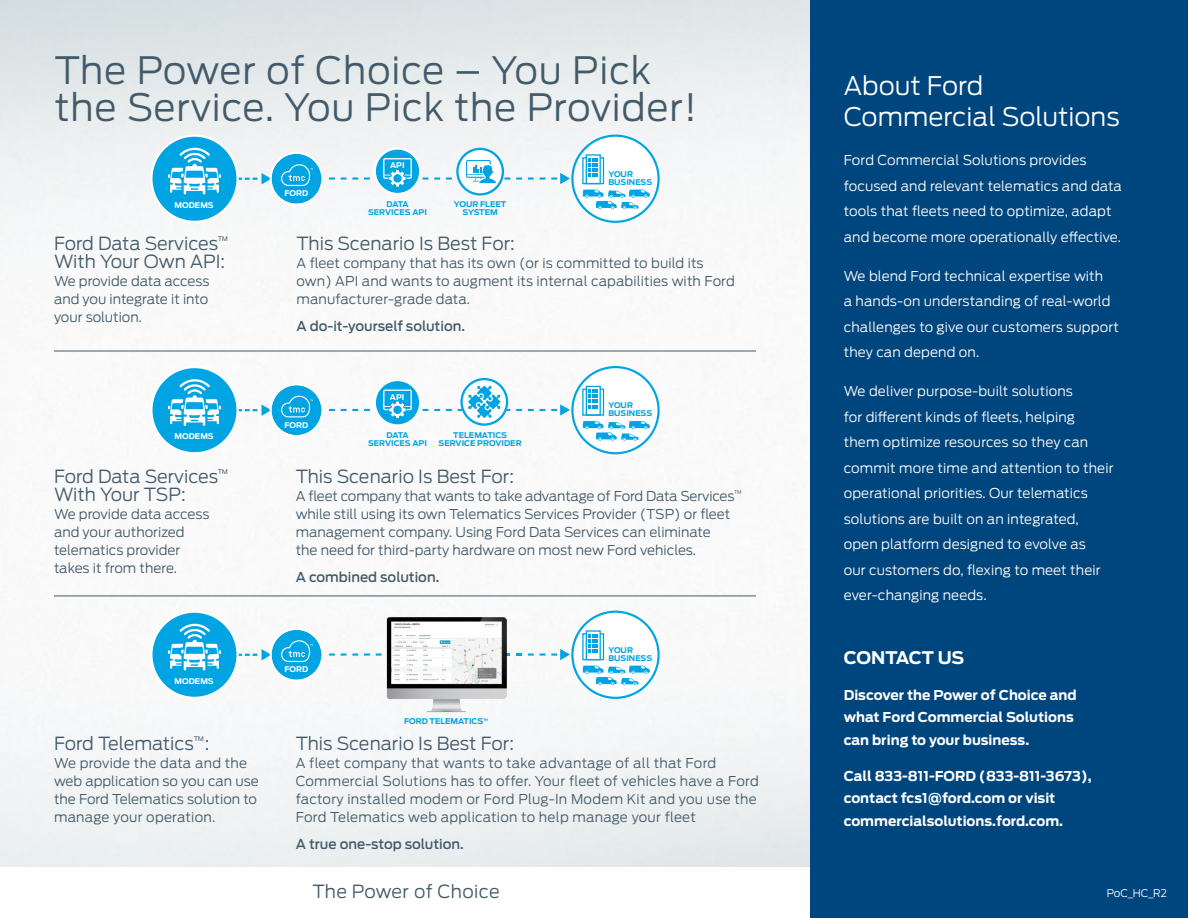
<style>
.page{position:relative;width:1188px;height:918px;background:#fff}
.page>*{position:absolute;margin:0;border:0;box-sizing:border-box;transform-origin:0 0}
.t1{font:300 37.5px/37.5px "Ford Antenna";letter-spacing:.02em;color:#425a69}
.t2{font:300 25.5px/30.6px "Ford Antenna";color:#fff}
.t3{font:300 18px/18px "Ford Antenna";color:#425a69}
.t4{font:300 18px "Ford Antenna";letter-spacing:.02em;color:#425a69}
.t5{font:700 17.25px "Ford Antenna";letter-spacing:-.01em;color:#fff}
.t6{font:300 13.5px/18px "Ford Antenna";color:#425a69}
.t7{font:300 13.5px/25.5px "Ford Antenna";letter-spacing:.01em;color:#fff}
.t8{font:300 13.5px/18px "Ford Antenna";letter-spacing:.02em;color:#425a69}
.t9{font:700 13.5px/22.5px "Ford Antenna";color:#fff}
.t10{font:500 13.5px "Ford Antenna";color:#425a69}
.t11{font:300 10.5px "Ford Antenna";color:#fff}
.t12{font:700 7.8px/7.8px "Ford Antenna";color:#00a4e3;text-align:center}
.t13{font:700 7.8px "Ford Antenna";color:#fff}
</style>
<div class="page">
<img style="left:0;top:0;width:810px;height:867px">
<div style="left:810px;top:0;width:378px;height:918px;background:#00467e"></div>
<svg style="left:506px;top:653px;width:4px;height:3px"></svg>
<svg style="left:516px;top:653px;width:6px;height:3px"></svg>
<svg style="left:239px;top:649px;width:32px;height:11px"></svg>
<div style="left:151px;top:612px;width:87px;height:86px;background:#00a4e3;border-radius:50%"></div>
<div style="left:150px;top:611px;width:89px;height:88px;border:2px solid #fff;border-radius:50%"></div>
<svg style="left:168px;top:623px;width:53px;height:47px"></svg>
<svg style="left:540px;top:653px;width:5px;height:3px"></svg>
<svg style="left:528px;top:653px;width:6px;height:3px"></svg>
<svg style="left:376px;top:653px;width:6px;height:3px"></svg>
<svg style="left:364px;top:653px;width:6px;height:3px"></svg>
<svg style="left:341px;top:653px;width:17px;height:3px"></svg>
<svg style="left:329px;top:653px;width:6px;height:3px"></svg>
<svg style="left:551px;top:649px;width:19px;height:11px"></svg>
<svg style="left:572px;top:612px;width:87px;height:86px"></svg>
<div style="left:571px;top:611px;width:89px;height:88px;border:2px solid #00a4e3;border-radius:50%"></div>
<svg style="left:582px;top:633px;width:68px;height:52px"></svg>
<div style="left:272px;top:630px;width:49px;height:50px;background:#00a4e3;border-radius:50%"></div>
<div style="left:270px;top:628px;width:53px;height:54px;border:2px solid #fff;border-radius:50%"></div>
<svg style="left:281px;top:640px;width:32px;height:22px"></svg>
<img style="left:386px;top:617px;width:120px;height:96px">
<svg style="left:239px;top:173px;width:32px;height:11px"></svg>
<div style="left:151px;top:136px;width:87px;height:86px;background:#00a4e3;border-radius:50%"></div>
<div style="left:150px;top:135px;width:89px;height:88px;border:2px solid #fff;border-radius:50%"></div>
<svg style="left:168px;top:147px;width:53px;height:47px"></svg>
<svg style="left:540px;top:177px;width:5px;height:3px"></svg>
<svg style="left:528px;top:177px;width:6px;height:3px"></svg>
<svg style="left:516px;top:177px;width:6px;height:3px"></svg>
<svg style="left:446px;top:177px;width:6px;height:3px"></svg>
<svg style="left:434px;top:177px;width:6px;height:3px"></svg>
<svg style="left:423px;top:177px;width:5px;height:3px"></svg>
<svg style="left:364px;top:177px;width:6px;height:3px"></svg>
<svg style="left:341px;top:177px;width:17px;height:3px"></svg>
<svg style="left:329px;top:177px;width:6px;height:3px"></svg>
<svg style="left:375px;top:149px;width:45px;height:45px"></svg>
<div style="left:374px;top:147px;width:47px;height:48px;border:2px solid #fff;border-radius:50%"></div>
<svg style="left:376px;top:158px;width:41px;height:30px"></svg>
<div style="left:394px;top:175px;width:7px;height:7px;background:#00a4e3;border-radius:50%"></div>
<svg style="left:457px;top:149px;width:46px;height:45px"></svg>
<div style="left:456px;top:148px;width:48px;height:48px;border:2px solid #00a4e3;border-radius:50%"></div>
<svg style="left:458px;top:160px;width:52px;height:23px"></svg>
<svg style="left:551px;top:173px;width:19px;height:11px"></svg>
<svg style="left:572px;top:136px;width:87px;height:86px"></svg>
<div style="left:571px;top:135px;width:89px;height:88px;border:2px solid #00a4e3;border-radius:50%"></div>
<svg style="left:582px;top:157px;width:68px;height:52px"></svg>
<div style="left:272px;top:154px;width:49px;height:50px;background:#00a4e3;border-radius:50%"></div>
<div style="left:270px;top:152px;width:53px;height:54px;border:2px solid #fff;border-radius:50%"></div>
<svg style="left:281px;top:164px;width:32px;height:22px"></svg>
<svg style="left:239px;top:405px;width:32px;height:11px"></svg>
<div style="left:151px;top:367px;width:87px;height:86px;background:#00a4e3;border-radius:50%"></div>
<div style="left:150px;top:366px;width:89px;height:88px;border:2px solid #fff;border-radius:50%"></div>
<svg style="left:168px;top:379px;width:53px;height:47px"></svg>
<svg style="left:528px;top:409px;width:6px;height:2px"></svg>
<svg style="left:516px;top:409px;width:6px;height:2px"></svg>
<svg style="left:446px;top:409px;width:6px;height:2px"></svg>
<svg style="left:434px;top:409px;width:6px;height:2px"></svg>
<svg style="left:364px;top:409px;width:6px;height:2px"></svg>
<svg style="left:341px;top:409px;width:17px;height:2px"></svg>
<svg style="left:329px;top:409px;width:6px;height:2px"></svg>
<svg style="left:375px;top:380px;width:45px;height:45px"></svg>
<div style="left:374px;top:379px;width:47px;height:48px;border:2px solid #fff;border-radius:50%"></div>
<svg style="left:376px;top:390px;width:41px;height:30px"></svg>
<div style="left:394px;top:406px;width:7px;height:7px;background:#00a4e3;border-radius:50%"></div>
<svg style="left:551px;top:404px;width:19px;height:12px"></svg>
<svg style="left:572px;top:367px;width:87px;height:86px"></svg>
<div style="left:571px;top:366px;width:89px;height:88px;border:2px solid #00a4e3;border-radius:50%"></div>
<div style="left:586px;top:386px;width:15px;height:30px;border:1px solid #00a4e3"></div>
<svg style="left:582px;top:388px;width:68px;height:53px"></svg>
<div style="left:272px;top:385px;width:49px;height:50px;background:#00a4e3;border-radius:50%"></div>
<div style="left:270px;top:383px;width:53px;height:54px;border:2px solid #fff;border-radius:50%"></div>
<svg style="left:281px;top:396px;width:32px;height:21px"></svg>
<svg style="left:462px;top:379px;width:45px;height:46px"></svg>
<div style="left:460px;top:378px;width:48px;height:48px;border:2px solid #00a4e3;border-radius:50%"></div>
<svg style="left:458px;top:386px;width:52px;height:32px"></svg>
<hr style="left:54px;top:351px;width:702px;height:1px;background:#425a69">
<hr style="left:54px;top:596px;width:702px;height:1px;background:#425a69">
<h1 class="t1" style="left:55px;top:47px;width:644px">The Power of Choice – You Pick the Service. You Pick the Provider!</h1>
<p class="t13" style="left:175px;top:198px;width:41px">MODEMS</p>
<h3 class="t3" style="left:54px;top:233px;width:176px">Ford Data Services<sup>™<br></sup>With Your Own API:</h3>
<p class="t6" style="left:54px;top:271px;width:157px;text-align:justify">We provide data access and you integrate it into your solution.</p>
<p class="t13" style="left:175px;top:429px;width:41px">MODEMS</p>
<h3 class="t3" style="left:54px;top:465px;width:176px">Ford Data Services<sup>™<br></sup>With Your TSP:</h3>
<p class="t6" style="left:54px;top:503px;width:157px">We provide data access and your authorized telematics provider takes it from there.</p>
<p class="t13" style="left:175px;top:674px;width:41px">MODEMS</p>
<h3 class="t3" style="left:54px;top:733px;width:157px">Ford Telematics<sup>™</sup>:</h3>
<p class="t6" style="left:54px;top:753px;width:206px">We provide the data and the web application so you can use the Ford Telematics solution to manage your operation.</p>
<p class="t13" style="left:285px;top:186px;width:25px">FORD</p>
<p class="t13" style="left:390px;top:158px;width:16px">API</p>
<p class="t12" style="left:368px;top:199px;width:61px">DATA<br>SERVICES API</p>
<p class="t12" style="left:454px;top:199px;width:54px">YOUR FLEET<br>SYSTEM</p>
<p class="t12" style="left:608px;top:169px;width:45px;text-align:left">YOUR<br>BUSINESS</p>
<h3 class="t3" style="left:297px;top:233px;width:220px">This Scenario Is Best For:</h3>
<p class="t6" style="left:297px;top:253px;width:440px">A fleet company that has its own (or is committed to build its own) API and wants to augment its internal capabilities with Ford manufacturer-grade data.</p>
<p class="t10" style="left:297px;top:315px;width:170px">A do-it-yourself solution.</p>
<p class="t13" style="left:285px;top:418px;width:25px">FORD</p>
<p class="t13" style="left:390px;top:390px;width:16px">API</p>
<p class="t12" style="left:368px;top:431px;width:61px">DATA<br>SERVICES API</p>
<p class="t12" style="left:439px;top:431px;width:85px">TELEMATICS<br>SERVICE PROVIDER</p>
<p class="t12" style="left:608px;top:401px;width:45px;text-align:left">YOUR<br>BUSINESS</p>
<h3 class="t3" style="left:296px;top:465px;width:220px">This Scenario Is Best For:</h3>
<p class="t6" style="left:296px;top:485px;width:448px">A fleet company that wants to take advantage of Ford Data Services<sup>™ </sup>while still using its own Telematics Services Provider (TSP) or fleet management company. Using Ford Data Services can eliminate<br>the need for third-party hardware on most new Ford vehicles.</p>
<p class="t10" style="left:296px;top:565px;width:145px">A combined solution.</p>
<p class="t13" style="left:285px;top:662px;width:25px">FORD</p>
<p class="t12" style="left:404px;top:717px;width:86px">FORD TELEMATICS<sup>™</sup></p>
<p class="t12" style="left:608px;top:645px;width:45px;text-align:left">YOUR<br>BUSINESS</p>
<h3 class="t3" style="left:296px;top:733px;width:220px">This Scenario Is Best For:</h3>
<p class="t8" style="left:296px;top:753px;width:465px">A fleet company that wants to take advantage of all that Ford Commercial Solutions has to offer. Your fleet of vehicles have a Ford factory installed modem or Ford Plug-In Modem Kit and you use the Ford Telematics web application to help manage your fleet</p>
<p class="t10" style="left:296px;top:832px;width:170px">A true one-stop solution.</p>
<h2 class="t2" style="left:844px;top:68px;width:277px">About Ford<br>Commercial Solutions</h2>
<p class="t7" style="left:844px;top:146px;width:280px">Ford Commercial Solutions provides focused and relevant telematics and data tools that fleets need to optimize, adapt and become more operationally effective.</p>
<p class="t7" style="left:844px;top:261px;width:277px">We blend Ford technical expertise with<br>a hands-on understanding of real-world challenges to give our customers support they can depend on.</p>
<p class="t7" style="left:844px;top:377px;width:271px">We deliver purpose-built solutions<br>for different kinds of fleets, helping them optimize resources so they can commit more time and attention to their operational priorities. Our telematics solutions are built on an integrated, open platform designed to evolve as<br>our customers do, flexing to meet their ever-changing needs.</p>
<p class="t5" style="left:844px;top:642px;width:122px">CONTACT US</p>
<p class="t9" style="left:844px;top:682px;width:234px">Discover the Power of Choice and what Ford Commercial Solutions can bring to your business.</p>
<p class="t9" style="left:844px;top:763px;width:250px">Call 833-811-FORD (833-811-3673), contact fcs1@ford.com or visit commercialsolutions.ford.com.</p>
<h3 class="t4" style="left:312px;top:876px;width:189px">The Power of Choice</h3>
<p class="t11" style="left:1107px;top:884px;width:62px">PoC_HC_R2</p>
</div>
